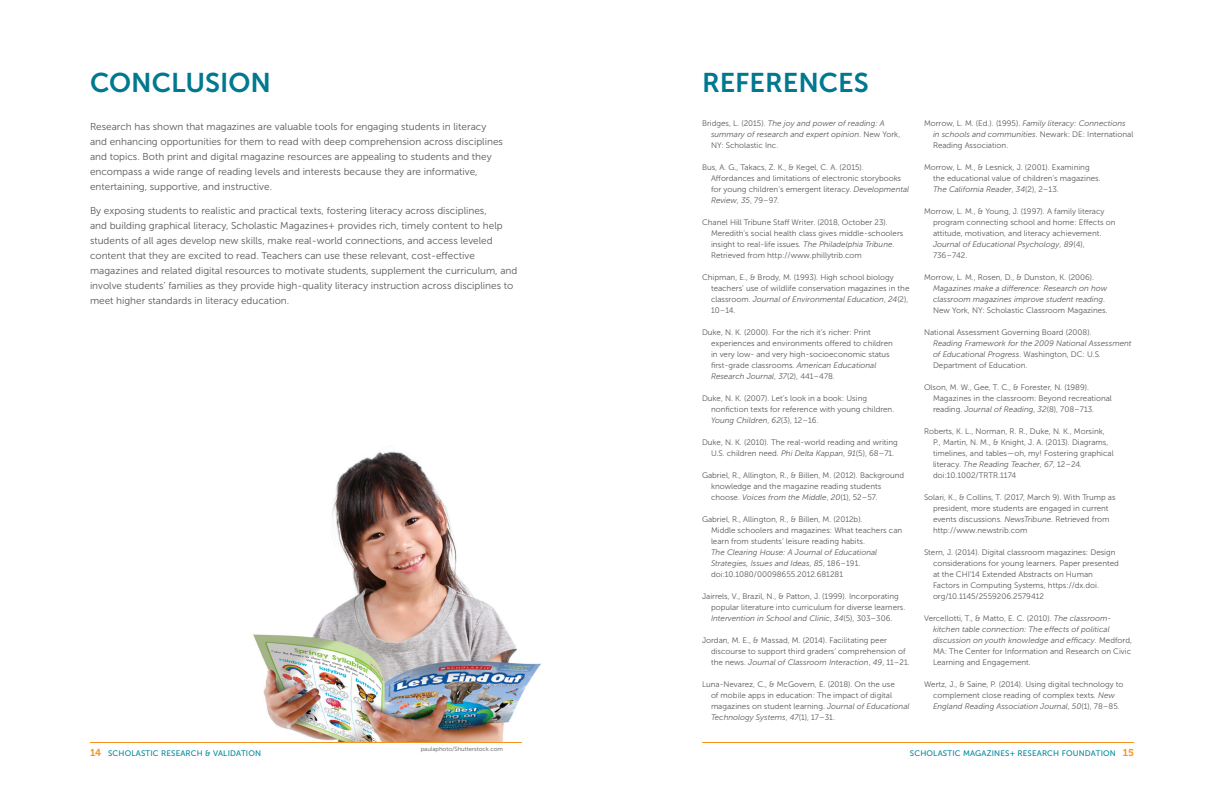
<style>
.page{position:relative;width:1224px;height:792px;background:#fff}
.page>*{position:absolute;margin:0;border:0;box-sizing:border-box;transform-origin:0 0}
.Heading_1{font:27px "Museo Sans 700";color:#00788f}
.Body_Text{font:10px/15px "Museo Sans 300";color:#57585a}
.Body_Text-2{font:8px/11px "Museo Sans 300";color:#57585a}
.Body_Text-3{font:italic 8px/11px "Museo Sans 300";color:#57585a}
.t1{font:8px "Museo Sans 500";letter-spacing:.02em;color:#008ba0}
.Body_Text-4{font:6px "Museo Sans 300";color:#57585a}
.s1{font-style:normal}
.s2{font-style:italic}
.s3{font-family:"Museo 700";font-size:10px;color:#f7931d}
</style>
<div class="page">
<hr style="left:702px;top:742px;width:432px;height:1px;background:#f7931d">
<img style="left:253px;top:451px;width:288px;height:291px">
<hr style="left:90px;top:742px;width:432px;height:1px;background:#f7931d">
<p class="Heading_1" style="left:90px;top:68px;width:183px">CONCLUSION</p>
<p class="Heading_1" style="left:702px;top:68px;width:168px">REFERENCES</p>
<p class="Body_Text" style="left:90px;top:119px;width:414px">Research has shown that magazines are valuable tools for engaging students in literacy and enhancing opportunities for them to read with deep comprehension across disciplines and topics. Both print and digital magazine resources are appealing to students and they encompass a wide range of reading levels and interests because they are informative, entertaining, supportive, and instructive.</p>
<p class="Body_Text" style="left:90px;top:203px;width:429px">By exposing students to realistic and practical texts, fostering literacy across disciplines,<br>and building graphical literacy, Scholastic Magazines+ provides rich, timely content to help students of all ages develop new skills, make real-world connections, and access leveled content that they are excited to read. Teachers can use these relevant, cost-effective magazines and related digital resources to motivate students, supplement the curriculum, and involve students’ families as they provide high-quality literacy instruction across disciplines to meet higher standards in literacy education.</p>
<p class="Body_Text-3" style="left:711px;top:117px;width:191px;text-indent:-9px"><span class="s1">Bridges, L. (2015).</span> The joy and power of reading: A summary of research and expert opinion<span class="s1">. New York,<br>NY: Scholastic Inc.</span></p>
<p class="Body_Text-2" style="left:711px;top:161px;width:200px;text-indent:-9px">Bus, A. G., Takacs, Z. K., &amp; Kegel, C. A. (2015).<br>Affordances and limitations of electronic storybooks for young children’s emergent literacy. <span class="s2">Developmental Review</span>, <span class="s2">35</span>, 79–97.</p>
<p class="Body_Text-2" style="left:711px;top:216px;width:194px;text-indent:-9px">Chanel Hill Tribune Staff Writer. (2018, October 23).<br>Meredith’s social health class gives middle-schoolers insight to real-life issues. <span class="s2">The Philadelphia Tribune</span>.<br>Retrieved from http://www.phillytrib.com</p>
<p class="Body_Text-2" style="left:711px;top:271px;width:200px;text-indent:-9px">Chipman, E., &amp; Brody, M. (1993). High school biology teachers’ use of wildlife conservation magazines in the classroom. <span class="s2">Journal of Environmental Education</span>, <span class="s2">24</span>(2), 10–14.</p>
<p class="Body_Text-2" style="left:711px;top:326px;width:183px;text-indent:-9px">Duke, N. K. (2000). For the rich it’s richer: Print experiences and environments offered to children in very low- and very high-socioeconomic status first-grade classrooms. <span class="s2">American Educational Research Journal</span>, <span class="s2">37</span>(2), 441–478.</p>
<p class="Body_Text-2" style="left:711px;top:392px;width:185px;text-indent:-9px">Duke, N. K. (2007). Let’s look in a book: Using nonfiction texts for reference with young children.<br><span class="s2">Young Children</span>, <span class="s2">62</span>(3), 12–16.</p>
<p class="Body_Text-2" style="left:711px;top:436px;width:188px;text-indent:-9px">Duke, N. K. (2010). The real-world reading and writing<br>U.S. children need. <span class="s2">Phi Delta Kappan</span>, <span class="s2">91</span>(5), 68–71.</p>
<p class="Body_Text-2" style="left:711px;top:469px;width:195px;text-indent:-9px">Gabriel, R., Allington, R., &amp; Billen, M. (2012). Background knowledge and the magazine reading students choose. <span class="s2">Voices from the Middle</span>, <span class="s2">20</span>(1), 52–57.</p>
<p class="Body_Text-2" style="left:711px;top:513px;width:193px;text-indent:-9px">Gabriel, R., Allington, R., &amp; Billen, M. (2012b).<br>Middle schoolers and magazines: What teachers can learn from students’ leisure reading habits.<br><span class="s2">The Clearing House: A Journal of Educational Strategies, Issues and Ideas</span>, <span class="s2">85</span>, 186–191. doi:10.1080/00098655.2012.681281</p>
<p class="Body_Text-2" style="left:711px;top:590px;width:196px;text-indent:-9px">Jairrels, V., Brazil, N., &amp; Patton, J. (1999). Incorporating popular literature into curriculum for diverse learners.<br><span class="s2">Intervention in School and Clinic</span>, <span class="s2">34</span>(5), 303–306.</p>
<p class="Body_Text-2" style="left:711px;top:634px;width:200px;text-indent:-9px">Jordan, M. E., &amp; Massad, M. (2014). Facilitating peer discourse to support third graders’ comprehension of the news. <span class="s2">Journal of Classroom Interaction</span>, <span class="s2">49</span>, 11–21.</p>
<p class="Body_Text-2" style="left:711px;top:678px;width:200px;text-indent:-9px">Luna-Nevarez, C., &amp; McGovern, E. (2018). On the use<br>of mobile apps in education: The impact of digital magazines on student learning. <span class="s2">Journal of Educational Technology Systems</span>, <span class="s2">47</span>(1), 17–31.</p>
<p class="Body_Text-2" style="left:933px;top:117px;width:202px;text-indent:-9px">Morrow, L. M. (Ed.). (1995). <span class="s2">Family literacy: Connections in schools and communities</span>. Newark: DE: International<br>Reading Association.</p>
<p class="Body_Text-2" style="left:933px;top:161px;width:169px;text-indent:-9px">Morrow, L. M., &amp; Lesnick, J. (2001). Examining the educational value of children’s magazines.<br><span class="s2">The California Reader</span>, <span class="s2">34</span>(2), 2–13.</p>
<p class="Body_Text-2" style="left:933px;top:205px;width:184px;text-indent:-9px">Morrow, L. M., &amp; Young, J. (1997). A family literacy program connecting school and home: Effects on attitude, motivation, and literacy achievement.<br><span class="s2">Journal of Educational Psychology</span>, <span class="s2">89</span>(4), 736–742.</p>
<p class="Body_Text-2" style="left:933px;top:271px;width:176px;text-indent:-9px">Morrow, L. M., Rosen, D., &amp; Dunston, K. (2006).<br><span class="s2">Magazines make a difference: Research on how classroom magazines improve student reading</span>.<br>New York, NY: Scholastic Classroom Magazines.</p>
<p class="Body_Text-2" style="left:933px;top:326px;width:200px;text-indent:-9px">National Assessment Governing Board (2008).<br><span class="s2">Reading Framework for the 2009 National Assessment of Educational Progress</span>. Washington, DC: U.S.<br>Department of Education.</p>
<p class="Body_Text-2" style="left:933px;top:381px;width:180px;text-indent:-9px">Olson, M. W., Gee, T. C., &amp; Forester, N. (1989).<br>Magazines in the classroom: Beyond recreational reading. <span class="s2">Journal of Reading</span>, <span class="s2">32</span>(8), 708–713.</p>
<p class="Body_Text-2" style="left:933px;top:425px;width:182px;text-indent:-9px">Roberts, K. L., Norman, R. R., Duke, N. K., Morsink, P., Martin, N. M., &amp; Knight, J. A. (2013). Diagrams, timelines, and tables—oh, my! Fostering graphical literacy. <span class="s2">The Reading Teacher</span>, <span class="s2">67</span>, 12–24. doi:10.1002/TRTR.1174</p>
<p class="Body_Text-2" style="left:933px;top:491px;width:184px;text-indent:-9px">Solari, K., &amp; Collins, T. (2017, March 9). With Trump as president, more students are engaged in current events discussions. <span class="s2">NewsTribune</span>. Retrieved from http://www.newstrib.com</p>
<p class="Body_Text-2" style="left:933px;top:546px;width:187px;text-indent:-9px">Stern, J. (2014). Digital classroom magazines: Design considerations for young learners. Paper presented at the CHI’14 Extended Abstracts on Human Factors in Computing Systems, https://dx.doi. org/10.1145/2559206.2579412</p>
<p class="Body_Text-2" style="left:933px;top:612px;width:201px;text-indent:-9px">Vercellotti, T., &amp; Matto, E. C. (2010). <span class="s2">The classroom&shy;kitchen table connection: The effects of political discussion on youth knowledge and efficacy</span>. Medford, MA: The Center for Information and Research on Civic Learning and Engagement.</p>
<p class="Body_Text-2" style="left:933px;top:678px;width:192px;text-indent:-9px">Wertz, J., &amp; Saine, P. (2014). Using digital technology to complement close reading of complex texts. <span class="s2">New<br>England Reading Association Journal</span>, <span class="s2">50</span>(1), 78–85.</p>
<p class="Body_Text-4" style="left:421px;top:746px;width:84px">paulaphoto/Shutterstock.com</p>
<p class="t1" style="left:90px;top:749px;width:173px"><span class="s3">14</span> SCHOLASTIC RESEARCH &amp; VALIDATION</p>
<p class="t1" style="left:910px;top:749px;width:226px">SCHOLASTIC MAGAZINES+ RESEARCH FOUNDATION <span class="s3">15</span></p>
</div>
